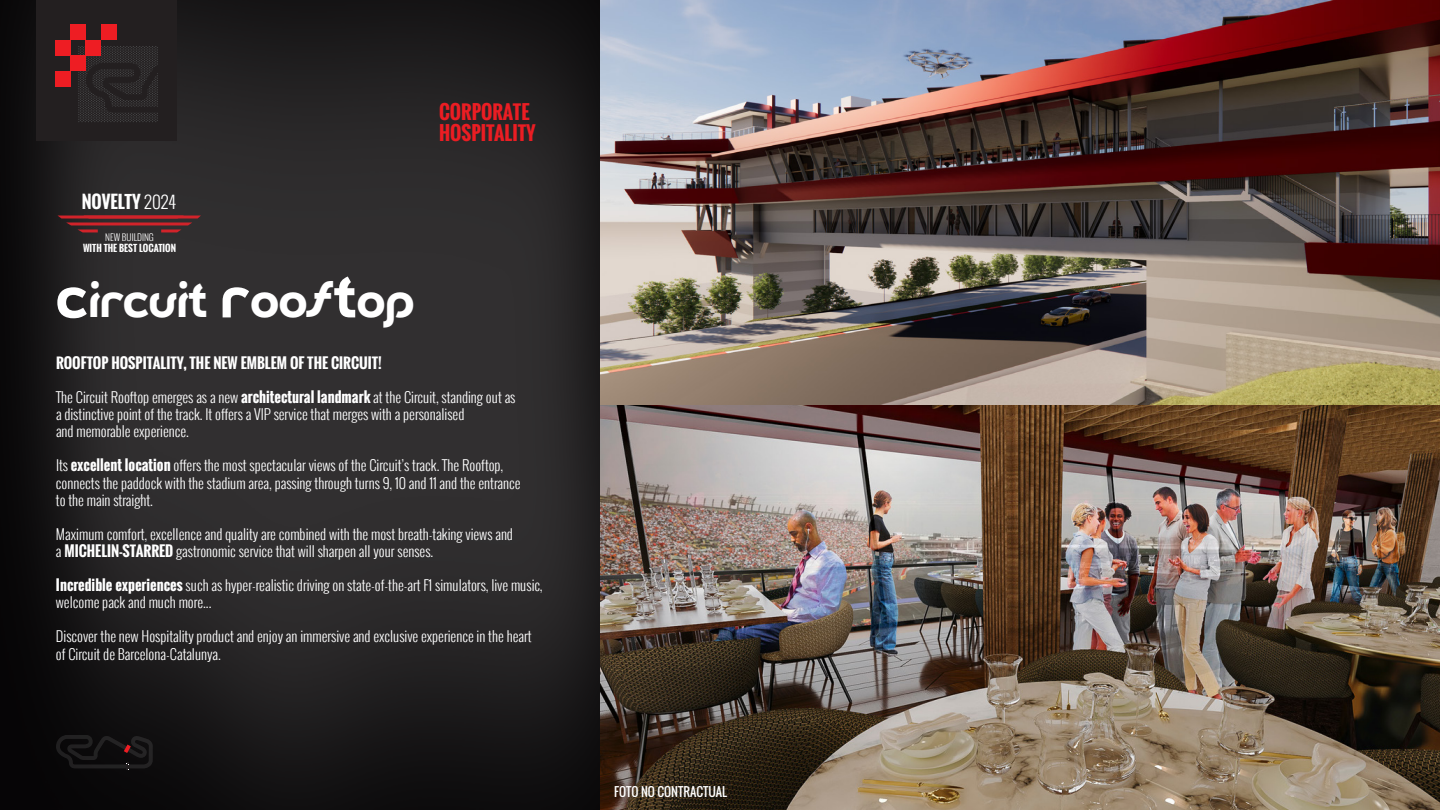
<style>
.page{position:relative;width:1440px;height:810px;background:#fff}
.page>*{position:absolute;margin:0;border:0;box-sizing:border-box;transform-origin:0 0}
.t1{font:48px "Novan";letter-spacing:-.025em;color:#fff}
.t2{font:700 18.98px/20.9px "Oswald";color:#eb1d23}
.t3{font:700 17.25px "Oswald";color:#fff}
.t4{font:300 14.25px/17.1px "Oswald";color:#fff}
.t5{font:700 14.25px "Oswald";color:#fff}
.t6{font:12.3px "Oswald";color:#fff}
.t7{font:700 9.3px "Oswald";color:#fff}
.t8{font:300 9.3px "Oswald";color:#fff}
.s1{font-weight:300}
.s2{font-size:58.5px}
.s3{font-weight:700}
</style>
<div class="page">
<img style="left:0;top:0;width:1440px;height:810px">
<div style="left:36px;top:0;width:141px;height:141px;background:#231f20"></div>
<svg style="left:78px;top:46px;width:80px;height:76px"></svg>
<div style="left:101px;top:25px;width:15px;height:15px;background:#ee1d23"></div>
<div style="left:71px;top:25px;width:15px;height:15px;background:#ee1d23"></div>
<div style="left:86px;top:40px;width:15px;height:16px;background:#ee1d23"></div>
<div style="left:55px;top:40px;width:15px;height:16px;background:#ee1d23"></div>
<div style="left:71px;top:56px;width:15px;height:15px;background:#ee1d23"></div>
<div style="left:55px;top:71px;width:15px;height:16px;background:#ee1d23"></div>
<svg style="left:56px;top:735px;width:97px;height:35px;background:#161314"></svg>
<svg style="left:58px;top:216px;width:143px;height:16px;background:#67272b"></svg>
<p class="t3" style="left:82px;top:188px;width:96px">NOVELTY <span class="s1">2024</span></p>
<p class="t8" style="left:105px;top:230px;width:50px">NEW BUILDING</p>
<p class="t7" style="left:83px;top:241px;width:95px">WITH THE BEST LOCATION</p>
<h1 class="t1" style="left:56px;top:278px;width:361px"><span class="s2">C</span>ircuit <span class="s2">R</span>oof<span class="s2">t</span>op</h1>
<h2 class="t2" style="left:439px;top:102px;width:98px">CORPORATE<br>HOSPITALITY</h2>
<p class="t5" style="left:56px;top:352px;width:327px">ROOFTOP HOSPITALITY, THE NEW EMBLEM OF THE CIRCUIT!</p>
<p class="t4" style="left:56px;top:389px;width:461px">The Circuit Rooftop emerges as a new <span class="s3">architectural landmark</span> at the Circuit, standing out as a distinctive point of the track. It offers a VIP service that merges with a personalised<br>and memorable experience.</p>
<p class="t4" style="left:56px;top:457px;width:466px">Its <span class="s3">excellent location</span> offers the most spectacular views of the Circuit’s track. The Rooftop, connects the paddock with the stadium area, passing through turns 9, 10 and 11 and the entrance to the main straight.</p>
<p class="t4" style="left:56px;top:525px;width:459px">Maximum comfort, excellence and quality are combined with the most breath-taking views and a <span class="s3">MICHELIN-STARRED</span> gastronomic service that will sharpen all your senses.</p>
<p class="t4" style="left:56px;top:577px;width:488px"><span class="s3">Incredible experiences</span> such as hyper-realistic driving on state-of-the-art F1 simulators, live music, welcome pack and much more...</p>
<p class="t4" style="left:56px;top:628px;width:477px">Discover the new Hospitality product and enjoy an immersive and exclusive experience in the heart of Circuit de Barcelona-Catalunya.</p>
<p class="t6" style="left:614px;top:782px;width:114px">FOTO NO CONTRACTUAL</p>
</div>
